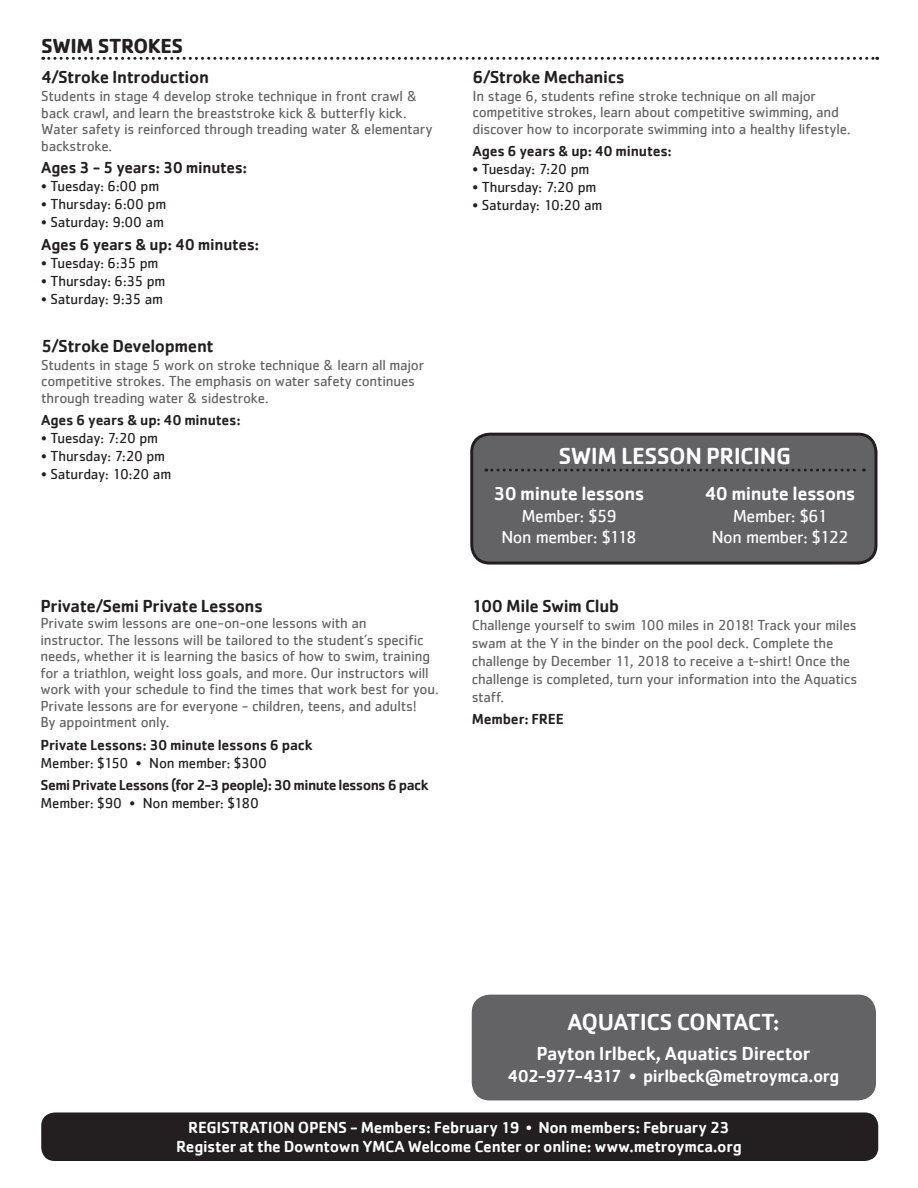
<style>
.page{position:relative;width:918px;height:1188px;background:#fff}
.page>*{position:absolute;margin:0;border:0;box-sizing:border-box;transform-origin:0 0}
.t1{font:500 24px "Cachet";letter-spacing:-.02em;color:#fff}
.t2{font:700 21px "Cachet";letter-spacing:-.02em;color:#231f20}
.t3{font:500 19.5px "Cachet";letter-spacing:-.025em;color:#fff}
.t4{font:500 18px "Cachet";letter-spacing:-.025em;color:#231f20}
.t5{font:18px/21.6px "Cachet";letter-spacing:-.025em;color:#fff;text-align:center}
.t6{font:500 18px "Cachet";letter-spacing:-.025em;color:#fff}
.t7{font:500 16.5px/19.8px "Cachet";letter-spacing:-.015em;color:#fff;text-align:center}
.t8{font:500 16.5px "Cachet";letter-spacing:-.02em;color:#231f20}
.t9{font:15px/16.5px "Cachet";letter-spacing:-.015em;color:#636366}
.t10{font:15px "Cachet";letter-spacing:-.015em;color:#231f20}
.t11{font:500 15px "Cachet";letter-spacing:-.02em;color:#231f20}
.t12{font:500 15px "Cachet";letter-spacing:-.04em;color:#231f20}
.s1{font-weight:400}
</style>
<div class="page">
<svg style="left:43px;top:57px;width:835px;height:3px"></svg>
<div style="left:41px;top:1112px;width:837px;height:49px;background:#231f20;border-radius:14px"></div>
<div style="left:472px;top:995px;width:404px;height:105px;background:#636366;border-radius:18px"></div>
<div style="left:472px;top:434px;width:404px;height:129px;background:#636366;border-radius:18px"></div>
<div style="left:470px;top:433px;width:408px;height:132px;border:3px solid #231f20;border-radius:18px"></div>
<svg style="left:486px;top:469px;width:378px;height:3px"></svg>
<h2 class="t2" style="left:41px;top:33px;width:144px">SWIM STROKES</h2>
<p class="t4" style="left:41px;top:66px;width:169px">4/Stroke Introduction</p>
<p class="t9" style="left:41px;top:88px;width:393px">Students in stage 4 develop stroke technique in front crawl &amp; back crawl, and learn the breaststroke kick &amp; butterfly kick.<br>Water safety is reinforced through treading water &amp; elementary backstroke.</p>
<p class="t8" style="left:41px;top:158px;width:208px">Ages 3 - 5 years: 30 minutes:</p>
<p class="t10" style="left:41px;top:178px;width:120px">• Tuesday: 6:00 pm</p>
<p class="t10" style="left:41px;top:196px;width:127px">• Thursday: 6:00 pm</p>
<p class="t10" style="left:41px;top:214px;width:124px">• Saturday: 9:00 am</p>
<p class="t8" style="left:41px;top:234px;width:220px">Ages 6 years &amp; up: 40 minutes:</p>
<p class="t10" style="left:41px;top:254px;width:119px">• Tuesday: 6:35 pm</p>
<p class="t10" style="left:41px;top:272px;width:126px">• Thursday: 6:35 pm</p>
<p class="t10" style="left:41px;top:290px;width:123px">• Saturday: 9:35 am</p>
<p class="t4" style="left:41px;top:335px;width:174px">5/Stroke Development</p>
<p class="t9" style="left:41px;top:356px;width:384px">Students in stage 5 work on stroke technique &amp; learn all major competitive strokes. The emphasis on water safety continues through treading water &amp; sidestroke.</p>
<p class="t11" style="left:41px;top:411px;width:201px">Ages 6 years &amp; up: 40 minutes:</p>
<p class="t10" style="left:41px;top:430px;width:118px">• Tuesday: 7:20 pm</p>
<p class="t10" style="left:41px;top:448px;width:125px">• Thursday: 7:20 pm</p>
<p class="t10" style="left:41px;top:466px;width:132px">• Saturday: 10:20 am</p>
<p class="t4" style="left:40px;top:595px;width:224px">Private/Semi Private Lessons</p>
<p class="t9" style="left:40px;top:615px;width:400px">Private swim lessons are one-on-one lessons with an<br>instructor. The lessons will be tailored to the student’s specific needs, whether it is learning the basics of how to swim, training for a triathlon, weight loss goals, and more. Our instructors will work with your schedule to find the times that work best for you.<br>Private lessons are for everyone - children, teens, and adults!<br>By appointment only.</p>
<p class="t11" style="left:40px;top:736px;width:273px">Private Lessons: 30 minute lessons 6 pack</p>
<p class="t10" style="left:40px;top:754px;width:228px">Member: $150 • Non member: $300</p>
<p class="t12" style="left:40px;top:776px;width:389px">Semi Private Lessons (for 2-3 people): 30 minute lessons 6 pack</p>
<p class="t10" style="left:40px;top:795px;width:220px">Member: $90 • Non member: $180</p>
<p class="t4" style="left:472px;top:66px;width:154px">6/Stroke Mechanics</p>
<p class="t9" style="left:472px;top:87px;width:380px">In stage 6, students refine stroke technique on all major competitive strokes, learn about competitive swimming, and discover how to incorporate swimming into a healthy lifestyle.</p>
<p class="t11" style="left:472px;top:142px;width:201px">Ages 6 years &amp; up: 40 minutes:</p>
<p class="t10" style="left:472px;top:161px;width:118px">• Tuesday: 7:20 pm</p>
<p class="t10" style="left:472px;top:179px;width:125px">• Thursday: 7:20 pm</p>
<p class="t10" style="left:472px;top:197px;width:132px">• Saturday: 10:20 am</p>
<h1 class="t1" style="left:558px;top:441px;width:234px">SWIM LESSON PRICING</h1>
<h3 class="t3" style="left:494px;top:482px;width:152px">30 minute lessons</h3>
<p class="t5" style="left:501px;top:505px;width:137px">Member: $59<br>Non member: $118</p>
<h3 class="t3" style="left:705px;top:482px;width:153px">40 minute lessons</h3>
<p class="t5" style="left:712px;top:505px;width:139px">Member: $61<br>Non member: $122</p>
<p class="t4" style="left:472px;top:595px;width:149px">100 Mile Swim Club</p>
<p class="t9" style="left:472px;top:616px;width:387px;line-height:18px">Challenge yourself to swim 100 miles in 2018! Track your miles swam at the Y in the binder on the pool deck. Complete the challenge by December 11, 2018 to receive a t-shirt! Once the challenge is completed, turn your information into the Aquatics staff.</p>
<p class="t11" style="left:472px;top:710px;width:93px">Member: FREE</p>
<h1 class="t1" style="left:567px;top:1007px;width:214px">AQUATICS CONTACT:</h1>
<h3 class="t3" style="left:536px;top:1042px;width:276px">Payton Irlbeck, Aquatics Director</h3>
<p class="t6" style="left:507px;top:1065px;width:334px">402-977-4317 • pirlbeck@metroymca.org</p>
<p class="t7" style="left:176px;top:1117px;width:567px">REGISTRATION OPENS - Members: February 19 <span class="s1">•</span> Non members: February 23<br>Register at the Downtown YMCA Welcome Center or online: www.metroymca.org</p>
</div>
